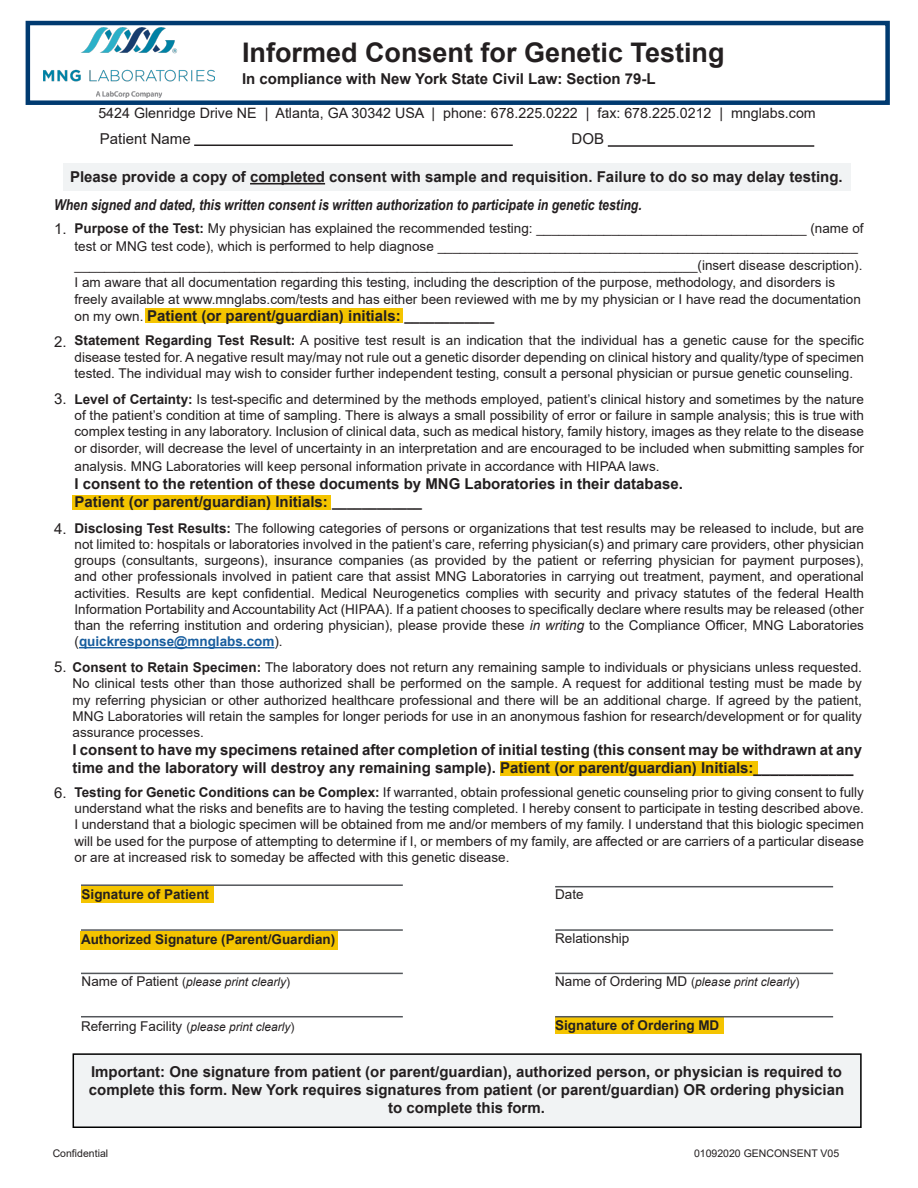
<style>
.page{position:relative;width:918px;height:1188px;background:#fff}
.page>*{position:absolute;margin:0;border:0;box-sizing:border-box;transform-origin:0 0}
.t1{font:700 27px "Arial";color:#231f20}
.t2{font:700 15px/18px "Arial";color:#231f20}
.t3{font:italic 700 15px "Arial Narrow";color:#231f20}
.t4{font:15px "Arial";color:#231f20}
.t5{font:14.25px "Arial";color:#231f20}
.t6{font:13.5px/16.2px "Arial";color:#231f20;text-align:justify}
.t7{font:700 13.5px "Arial";color:#231f20}
.t8{font:italic 12px "Arial";color:#231f20}
.t9{font:10.5px "Arial";color:#231f20}
.s1{font-weight:700}
.s2{font-weight:400;font-size:13.5px}
.s3{font-size:13.5px}
.s4{font-style:italic}
.s5{font-weight:700;color:#175d9e}
.s6{font-style:normal;font-size:13.5px}
.s7{font-style:normal}
</style>
<div class="page">
<div style="left:26px;top:21px;width:864px;height:84px;border:4px solid #003a70"></div>
<img style="left:44px;top:28px;width:170px;height:70px">
<hr style="left:194px;top:145px;width:319px;height:1px;background:#231f20">
<hr style="left:608px;top:145px;width:206px;height:2px;background:#231f20">
<div style="left:555px;top:1017px;width:169px;height:17px;background:#f4c400"></div>
<div style="left:80px;top:931px;width:257px;height:19px;background:#f4c400"></div>
<div style="left:82px;top:887px;width:132px;height:16px;background:#f4c400"></div>
<div style="left:500px;top:761px;width:257px;height:15px;background:#f4c400"></div>
<div style="left:73px;top:495px;width:258px;height:15px;background:#f4c400"></div>
<div style="left:146px;top:309px;width:257px;height:14px;background:#f4c400"></div>
<div style="left:73px;top:1053px;width:789px;height:75px;background:#f1f3f4;border:2px solid #000"></div>
<div style="left:63px;top:164px;width:788px;height:27px;background:#f1f3f4"></div>
<hr style="left:79px;top:647px;width:195px;height:1px;background:#175d9e">
<hr style="left:81px;top:884px;width:322px;height:2px;background:#53565a">
<hr style="left:81px;top:929px;width:322px;height:2px;background:#53565a">
<hr style="left:555px;top:886px;width:278px;height:1px;background:#53565a">
<hr style="left:555px;top:929px;width:278px;height:2px;background:#53565a">
<hr style="left:81px;top:973px;width:322px;height:1px;background:#53565a">
<hr style="left:81px;top:1016px;width:322px;height:1px;background:#53565a">
<hr style="left:555px;top:973px;width:278px;height:1px;background:#53565a">
<hr style="left:555px;top:1016px;width:278px;height:1px;background:#53565a">
<hr style="left:250px;top:183px;width:75px;height:2px;background:#231f20">
<h1 class="t1" style="left:242px;top:34px;width:484px">Informed Consent for Genetic Testing</h1>
<p class="t2" style="left:242px;top:70px;width:415px">In compliance with New York State Civil Law: Section 79-L</p>
<p class="t5" style="left:98px;top:104px;width:719px">5424 Glenridge Drive NE | Atlanta, GA 30342 USA | phone: 678.225.0222 | fax: 678.225.0212 | mnglabs.com</p>
<p class="t4" style="left:100px;top:128px;width:92px">Patient Name</p>
<p class="t4" style="left:572px;top:128px;width:34px">DOB</p>
<p class="t2" style="left:70px;top:168px;width:774px">Please provide a copy of completed consent with sample and requisition. Failure to do so may delay testing.</p>
<p class="t3" style="left:54px;top:193px;width:589px">When signed and dated, this written consent is written authorization to participate in genetic testing.</p>
<p class="t4" style="left:54px;top:218px;width:14px">1.</p>
<p class="t6" style="left:75px;top:220px;width:791px"><span class="s1">Purpose of the Test:</span> My physician has explained the recommended testing: ____________________________________ (name of</p>
<p class="t6" style="left:75px;top:238px;width:785px">test or MNG test code), which is performed to help diagnose ________________________________________________________</p>
<p class="t6" style="left:75px;top:257px;width:790px">___________________________________________________________________________________(insert disease description).</p>
<p class="t6" style="left:75px;top:291px;width:788px">freely available at www.mnglabs.com/tests and has either been reviewed with me by my physician or I have read the documentation</p>
<p class="t2" style="left:75px;top:307px;width:421px"><span class="s2">on my own.</span> Patient (or parent/guardian) initials: <span class="s3">____________</span></p>
<p class="t6" style="left:75px;top:274px;width:762px">I am aware that all documentation regarding this testing, including the description of the purpose, methodology, and disorders is</p>
<p class="t4" style="left:54px;top:331px;width:14px">2.</p>
<p class="t6" style="left:75px;top:333px;width:791px"><span class="s1">Statement Regarding Test Result:</span> A positive test result is an indication that the individual has a genetic cause for the specific disease tested for. A negative result may/may not rule out a genetic disorder depending on clinical history and quality/type of specimen tested. The individual may wish to consider further independent testing, consult a personal physician or pursue genetic counseling.</p>
<p class="t4" style="left:54px;top:388px;width:14px">3.</p>
<p class="t6" style="left:75px;top:391px;width:791px"><span class="s1">Level of Certainty:</span> Is test-specific and determined by the methods employed, patient’s clinical history and sometimes by the nature of the patient’s condition at time of sampling. There is always a small possibility of error or failure in sample analysis; this is true with complex testing in any laboratory. Inclusion of clinical data, such as medical history, family history, images as they relate to the disease or disorder, will decrease the level of uncertainty in an interpretation and are encouraged to be included when submitting samples for</p>
<p class="t6" style="left:75px;top:458px;width:587px">analysis. MNG Laboratories will keep personal information private in accordance with HIPAA laws.</p>
<p class="t2" style="left:75px;top:475px;width:610px">I consent to the retention of these documents by MNG Laboratories in their database.</p>
<p class="t2" style="left:75px;top:493px;width:349px">Patient (or parent/guardian) Initials: <span class="s3">____________</span></p>
<p class="t4" style="left:54px;top:518px;width:14px">4.</p>
<p class="t6" style="left:75px;top:520px;width:791px"><span class="s1">Disclosing Test Results:</span> The following categories of persons or organizations that test results may be released to include, but are not limited to: hospitals or laboratories involved in the patient’s care, referring physician(s) and primary care providers, other physician groups (consultants, surgeons), insurance companies (as provided by the patient or referring physician for payment purposes), and other professionals involved in patient care that assist MNG Laboratories in carrying out treatment, payment, and operational activities. Results are kept confidential. Medical Neurogenetics complies with security and privacy statutes of the federal Health Information Portability and Accountability Act (HIPAA). If a patient chooses to specifically declare where results may be released (other than the referring institution and ordering physician), please provide these <span class="s4">in writing</span> to the Compliance Officer, MNG Laboratories (<span class="s5">quickresponse@mnglabs.com</span>).</p>
<p class="t4" style="left:54px;top:656px;width:14px">5.</p>
<p class="t6" style="left:73px;top:659px;width:791px"><span class="s1">Consent to Retain Specimen:</span> The laboratory does not return any remaining sample to individuals or physicians unless requested.<br>No clinical tests other than those authorized shall be performed on the sample. A request for additional testing must be made by my referring physician or other authorized healthcare professional and there will be an additional charge. If agreed by the patient, MNG Laboratories will retain the samples for longer periods for use in an anonymous fashion for research/development or for quality assurance processes.</p>
<p class="t2" style="left:73px;top:741px;width:791px">I consent to have my specimens retained after completion of initial testing (this consent may be withdrawn at any time and the laboratory will destroy any remaining sample). Patient (or parent/guardian) Initials:____________</p>
<p class="t4" style="left:54px;top:782px;width:14px">6.</p>
<p class="t6" style="left:75px;top:784px;width:791px"><span class="s1">Testing for Genetic Conditions can be Complex:</span> If warranted, obtain professional genetic counseling prior to giving consent to fully understand what the risks and benefits are to having the testing completed. I hereby consent to participate in testing described above.<br>I understand that a biologic specimen will be obtained from me and/or members of my family. I understand that this biologic specimen will be used for the purpose of attempting to determine if I, or members of my family, are affected or are carriers of a particular disease or are at increased risk to someday be affected with this genetic disease.</p>
<p class="t7" style="left:82px;top:885px;width:129px">Signature of Patient</p>
<p class="t7" style="left:81px;top:930px;width:256px">Authorized Signature (Parent/Guardian)</p>
<p class="t6" style="left:555px;top:887px;width:30px">Date</p>
<p class="t6" style="left:555px;top:930px;width:76px">Relationship</p>
<p class="t8" style="left:82px;top:974px;width:210px"><span class="s6">Name of Patient</span> <span class="s7">(</span>please print clearly<span class="s7">)</span></p>
<p class="t8" style="left:81px;top:1019px;width:215px"><span class="s6">Referring Facility</span> <span class="s7">(</span>please print clearly<span class="s7">)</span></p>
<p class="t8" style="left:555px;top:974px;width:246px"><span class="s6">Name of Ordering MD</span> <span class="s7">(</span>please print clearly<span class="s7">)</span></p>
<p class="t7" style="left:555px;top:1016px;width:166px">Signature of Ordering MD</p>
<p class="t2" style="left:91px;top:1063px;width:752px">Important: One signature from patient (or parent/guardian), authorized person, or physician is required to</p>
<p class="t2" style="left:89px;top:1081px;width:757px;text-align:center">complete this form. New York requires signatures from patient (or parent/guardian) OR ordering physician to complete this form.</p>
<p class="t9" style="left:53px;top:1146px;width:57px">Confidential</p>
<p class="t9" style="left:694px;top:1146px;width:147px">01092020 GENCONSENT V05</p>
</div>
